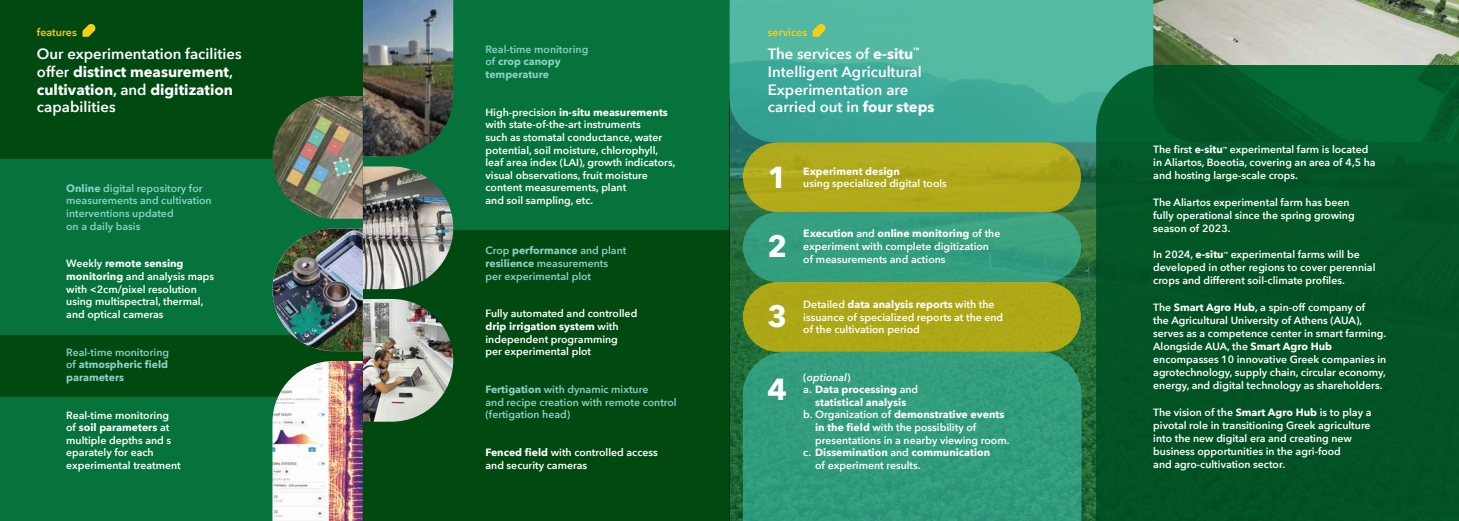
<style>
.page{position:relative;width:1459px;height:521px;background:#fff}
.page>*{position:absolute;margin:0;border:0;box-sizing:border-box;transform-origin:0 0}
.t1{font:700 30.36px "Avenir Next";color:#fff}
.t2{font:600 14.88px/17.8px "Avenir Next";color:#fff}
.t3{font:600 10.67px "Avenir Next";color:#f7ce17}
.t4{font:600 10.5px/12.6px "Avenir Next";color:#fff}
.t5{font:600 10.5px/12.6px "Avenir Next";color:#89d0c6}
.t6{font:700 10.5px "Avenir Next";color:#fff}
.t7{font:700 10.5px/12.6px "Avenir Next";color:#89d0c6;text-align:justify}
.t8{font:italic 600 10.5px "Avenir Next";color:#fff}
.t9{font:700 6.12px "Avenir Next";color:#fff}
.t10{font:700 4.38px "Avenir Next";color:#fff}
.s1{font-weight:700}
.s2{font-weight:600}
.s3{font-style:normal}
</style>
<div class="page">
<svg style="left:729px;top:142px;width:367px;height:379px;background:#256d3e"></svg>
<div style="left:0;top:0;width:729px;height:521px;background:#05733b"></div>
<div style="left:0;top:0;width:362px;height:159px;background:#004911"></div>
<svg style="left:83px;top:24px;width:13px;height:13px"></svg>
<svg style="left:729px;top:0;width:424px;height:142px;background:#48b09c"></svg>
<svg style="left:812px;top:24px;width:14px;height:13px"></svg>
<div style="left:0;top:335px;width:362px;height:62px;background:#004911"></div>
<div style="left:363px;top:230px;width:366px;height:291px;background:#004911"></div>
<img style="left:363px;top:0;width:90px;height:157px">
<img style="left:363px;top:166px;width:90px;height:123px">
<img style="left:363px;top:299px;width:90px;height:123px">
<img style="left:272px;top:96px;width:91px;height:123px">
<img style="left:272px;top:228px;width:91px;height:123px">
<img style="left:272px;top:361px;width:91px;height:160px">
<div style="left:743px;top:142px;width:338px;height:70px;background:#b1a91a;border-radius:35px"></div>
<div style="left:743px;top:212px;width:338px;height:70px;background:#349f7f;border-radius:35px"></div>
<div style="left:743px;top:282px;width:338px;height:70px;background:#aea817;border-radius:35px"></div>
<svg style="left:743px;top:352px;width:338px;height:169px;background:#319b7b"></svg>
<img style="left:1153px;top:0;width:305px;height:65px">
<svg style="left:1096px;top:65px;width:362px;height:456px;background:#035627"></svg>
<p class="t3" style="left:37px;top:23px;width:41px">features</p>
<h2 class="t2" style="left:37px;top:44px;width:206px">Our experimentation facilities offer <span class="s1">distinct measurement</span>, <span class="s1">cultivation</span>, and <span class="s1">digitization </span>capabilities</h2>
<p class="t5" style="left:66px;top:182px;width:147px"><span class="s1">Online</span> digital repository for measurements and cultivation interventions updated<br>on a daily basis</p>
<p class="t4" style="left:66px;top:257px;width:149px">Weekly <span class="s1">remote sensing monitoring</span> and analysis maps with &lt;2cm/pixel resolution using multispectral, thermal, and optical cameras</p>
<p class="t7" style="left:66px;top:345px;width:104px"><span class="s2">Real-time monitoring of</span> atmospheric field parameters</p>
<p class="t4" style="left:66px;top:408px;width:116px">Real-time monitoring of <span class="s1">soil parameters</span> at multiple depths and s eparately for each experimental treatment</p>
<p class="t5" style="left:485px;top:42px;width:104px">Real-time monitoring of <span class="s1">crop canopy temperature</span></p>
<p class="t4" style="left:485px;top:105px;width:191px">High-precision <span class="s1">in-situ measurements </span>with state-of-the-art instruments<br>such as stomatal conductance, water potential, soil moisture, chlorophyll, leaf area index (LAI), growth indicators, visual observations, fruit moisture content measurements, plant<br>and soil sampling, etc.</p>
<p class="t5" style="left:485px;top:244px;width:142px">Crop <span class="s1">performance</span> and plant <span class="s1">resilience</span> measurements per experimental plot</p>
<p class="t4" style="left:485px;top:307px;width:153px">Fully automated and controlled <span class="s1">drip irrigation system</span> with independent programming<br>per experimental plot</p>
<p class="t5" style="left:485px;top:383px;width:193px"><span class="s1">Fertigation</span> with dynamic mixture<br>and recipe creation with remote control (fertigation head)</p>
<p class="t4" style="left:485px;top:446px;width:174px"><span class="s1">Fenced field</span> with controlled access and security cameras</p>
<p class="t3" style="left:768px;top:23px;width:41px">services</p>
<h2 class="t2" style="left:768px;top:44px;width:147px">The services of <span class="s1">e-situ</span></h2>
<p class="t9" style="left:913px;top:44px;width:8px">™</p>
<h2 class="t2" style="left:768px;top:62px;width:168px">Intelligent Agricultural<br>Experimentation are carried out in <span class="s1">four steps</span></h2>
<h1 class="t1" style="left:767px;top:151px;width:21px">1</h1>
<p class="t6" style="left:803px;top:162px;width:98px">Experiment design</p>
<p class="t4" style="left:803px;top:177px;width:145px">using specialized digital tools</p>
<h1 class="t1" style="left:767px;top:220px;width:21px">2</h1>
<p class="t4" style="left:803px;top:227px;width:199px"><span class="s1">Execution</span> and <span class="s1">online monitoring</span> of the experiment with complete digitization of measurements and actions</p>
<h1 class="t1" style="left:767px;top:290px;width:21px">3</h1>
<p class="t4" style="left:803px;top:298px;width:201px">Detailed <span class="s1">data analysis reports</span> with the issuance of specialized reports at the end of the cultivation period</p>
<h1 class="t1" style="left:767px;top:363px;width:21px">4</h1>
<p class="t8" style="left:803px;top:368px;width:49px"><span class="s3">(</span>optional<span class="s3">)</span></p>
<p class="t6" style="left:803px;top:380px;width:116px"><span class="s2">a.</span> Data processing <span class="s2">and</span></p>
<p class="t6" style="left:815px;top:393px;width:93px">statistical analysis</p>
<p class="t6" style="left:803px;top:406px;width:202px"><span class="s2">b. Organization of</span> demonstrative events</p>
<p class="t4" style="left:815px;top:421px;width:162px"><span class="s1">in the field</span> with the possibility of</p>
<p class="t4" style="left:815px;top:433px;width:196px">presentations in a nearby viewing room.</p>
<p class="t6" style="left:803px;top:443px;width:188px"><span class="s2">c.</span> Dissemination <span class="s2">and</span> communication</p>
<p class="t4" style="left:815px;top:458px;width:107px">of experiment results.</p>
<p class="t4" style="left:1153px;top:143px;width:224px;line-height:13.1px;text-indent:77px">experimental farm is located in Aliartos, Boeotia, covering an area of 4,5 ha and hosting large-scale crops.</p>
<p class="t4" style="left:1153px;top:195px;width:203px;line-height:13.1px">The Aliartos experimental farm has been fully operational since the spring growing season of 2023.</p>
<p class="t4" style="left:1153px;top:248px;width:72px">In 2024, <span class="s1">e-situ</span></p>
<p class="t10" style="left:1223px;top:249px;width:6px">™</p>
<p class="t4" style="left:1153px;top:143px;width:71px">The first <span class="s1">e-situ</span></p>
<p class="t10" style="left:1222px;top:144px;width:6px">™</p>
<p class="t4" style="left:1153px;top:248px;width:224px;line-height:13.1px;text-indent:77px">experimental farms will be developed in other regions to cover perennial crops and different soil-climate profiles.</p>
<p class="t4" style="left:1153px;top:300px;width:235px;line-height:13.1px">The <span class="s1">Smart Agro Hub</span>, a spin-off company of<br>the Agricultural University of Athens (AUA), serves as a competence center in smart farming.<br>Alongside AUA, the <span class="s1">Smart Agro Hub </span>encompasses 10 innovative Greek companies in agrotechnology, supply chain, circular economy, energy, and digital technology as shareholders.</p>
<p class="t4" style="left:1153px;top:405px;width:220px;line-height:13.1px">The vision of the <span class="s1">Smart Agro Hub</span> is to play a pivotal role in transitioning Greek agriculture into the new digital era and creating new business opportunities in the agri-food<br>and agro-cultivation sector.</p>
</div>
